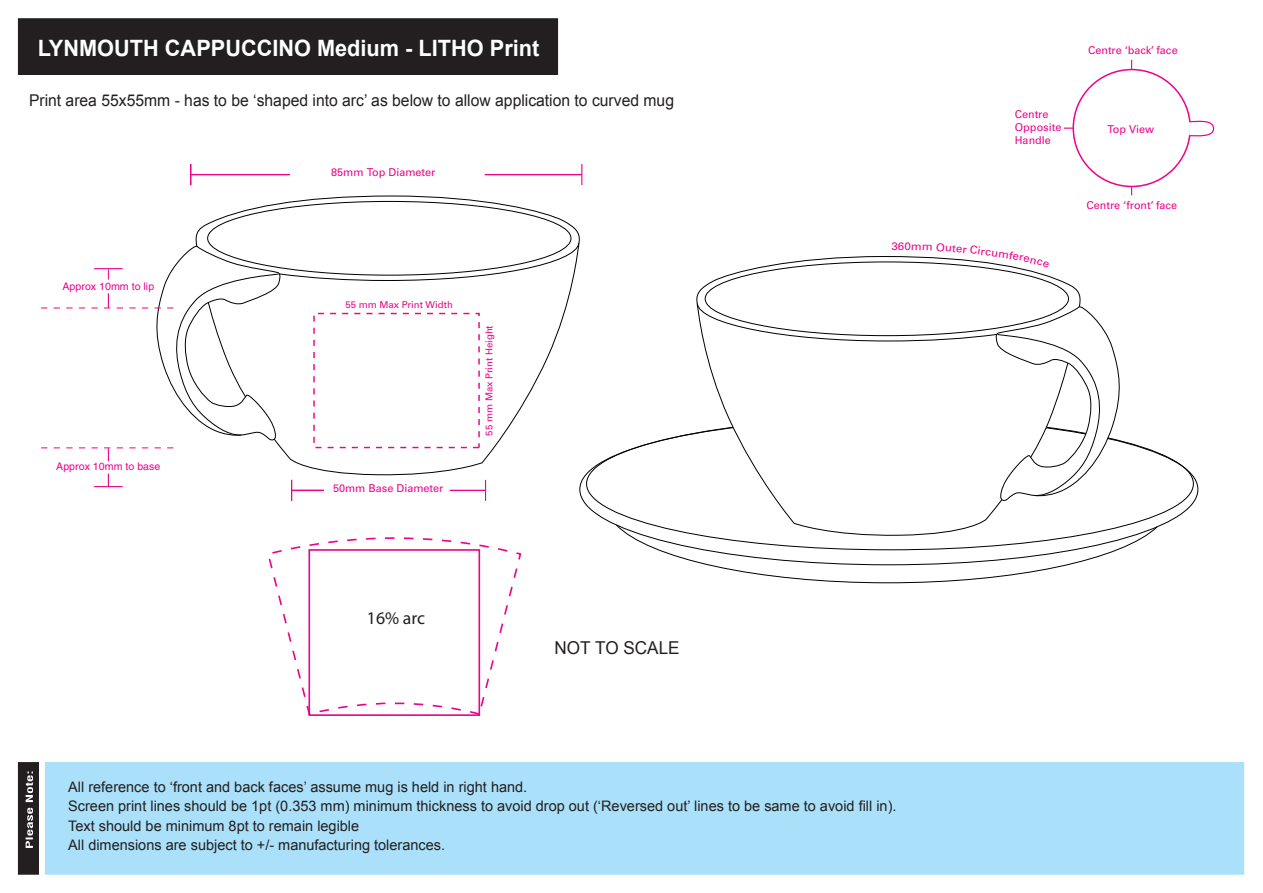
<style>
.page{position:relative;width:1263px;height:893px;background:#fff}
.page>*{position:absolute;margin:0;border:0;box-sizing:border-box;transform-origin:0 0}
.t1{font:700 22.5px "Arial";color:#fff}
.t2{font:17.85px "Myriad";color:#231f20}
.t3{font:17.7px "Arial";color:#231f20}
.t4{font:16.2px "Arial";color:#231f20}
.t5{font:14.55px/19.5px "Arial";color:#231f20}
.t6{font:10.8px/13px "Univers S";color:#ed028c}
.t7{font:10.8px "Univers S";color:#ed028c;scale:1.07 1}
.t8{font:10.5px "Helvetica";color:#ed028c}
.t9{font:9.45px "Univers S";color:#ed028c}
</style>
<div class="page">
<div style="left:45px;top:762px;width:1199px;height:113px;background:#aae0f9"></div>
<div style="left:18px;top:762px;width:21px;height:113px;background:#231f20"></div>
<div style="left:18px;top:18px;width:540px;height:57px;background:#231f20"></div>
<svg style="left:26px;top:808px;width:7px;height:40px"></svg>
<svg style="left:26px;top:771px;width:7px;height:31px"></svg>
<svg style="left:190px;top:164px;width:100px;height:21px"></svg>
<svg style="left:484px;top:164px;width:99px;height:22px"></svg>
<svg style="left:291px;top:479px;width:33px;height:22px"></svg>
<svg style="left:449px;top:479px;width:38px;height:22px"></svg>
<svg style="left:1188px;top:119px;width:27px;height:18px"></svg>
<svg style="left:1130px;top:59px;width:3px;height:11px"></svg>
<svg style="left:1130px;top:185px;width:3px;height:11px"></svg>
<svg style="left:1064px;top:127px;width:10px;height:2px"></svg>
<svg style="left:615px;top:524px;width:543px;height:60px"></svg>
<svg style="left:695px;top:256px;width:390px;height:281px"></svg>
<svg style="left:696px;top:303px;width:427px;height:199px"></svg>
<svg style="left:195px;top:195px;width:385px;height:281px"></svg>
<svg style="left:94px;top:473px;width:29px;height:15px"></svg>
<svg style="left:41px;top:447px;width:133px;height:15px"></svg>
<svg style="left:41px;top:242px;width:539px;height:199px"></svg>
<svg style="left:268px;top:537px;width:254px;height:179px"></svg>
<svg style="left:898px;top:256px;width:151px;height:12px"></svg>
<h1 class="t1" style="left:38px;top:35px;width:503px">LYNMOUTH CAPPUCCINO Medium - LITHO Print</h1>
<p class="t4" style="left:29px;top:91px;width:646px">Print area 55x55mm - has to be ‘shaped into arc’ as below to allow application to curved mug</p>
<p class="t8" style="left:63px;top:280px;width:93px">Approx 10mm to lip</p>
<p class="t8" style="left:56px;top:461px;width:106px">Approx 10mm to base</p>
<p class="t6" style="left:331px;top:166px;width:106px">85mm Top Diameter</p>
<p class="t9" style="left:345px;top:299px;width:109px">55 mm Max Print Width</p>
<p class="t6" style="left:333px;top:482px;width:112px">50mm Base Diameter</p>
<p class="t9" style="left:483px;top:436px;width:112px;rotate:-90deg">55 mm Max Print Height</p>
<p class="t2" style="left:367px;top:609px;width:60px">16% arc</p>
<p class="t3" style="left:555px;top:638px;width:127px">NOT TO SCALE</p>
<p class="t7" style="left:891px;top:239px;width:8px">3</p>
<p class="t5" style="left:68px;top:777px;width:830px">All reference to ‘front and back faces’ assume mug is held in right hand.<br>Screen print lines should be 1pt (0.353 mm) minimum thickness to avoid drop out (‘Reversed out’ lines to be same to avoid fill in).<br>Text should be minimum 8pt to remain legible<br>All dimensions are subject to +/- manufacturing tolerances.</p>
<p class="t6" style="left:1015px;top:108px;width:48px">Centre<br>Opposite<br>Handle</p>
<p class="t6" style="left:1088px;top:44px;width:91px">Centre ‘back’ face</p>
<p class="t6" style="left:1107px;top:122px;width:48px">Top View</p>
<p class="t6" style="left:1086px;top:198px;width:92px">Centre ‘front’ face</p>
</div>
